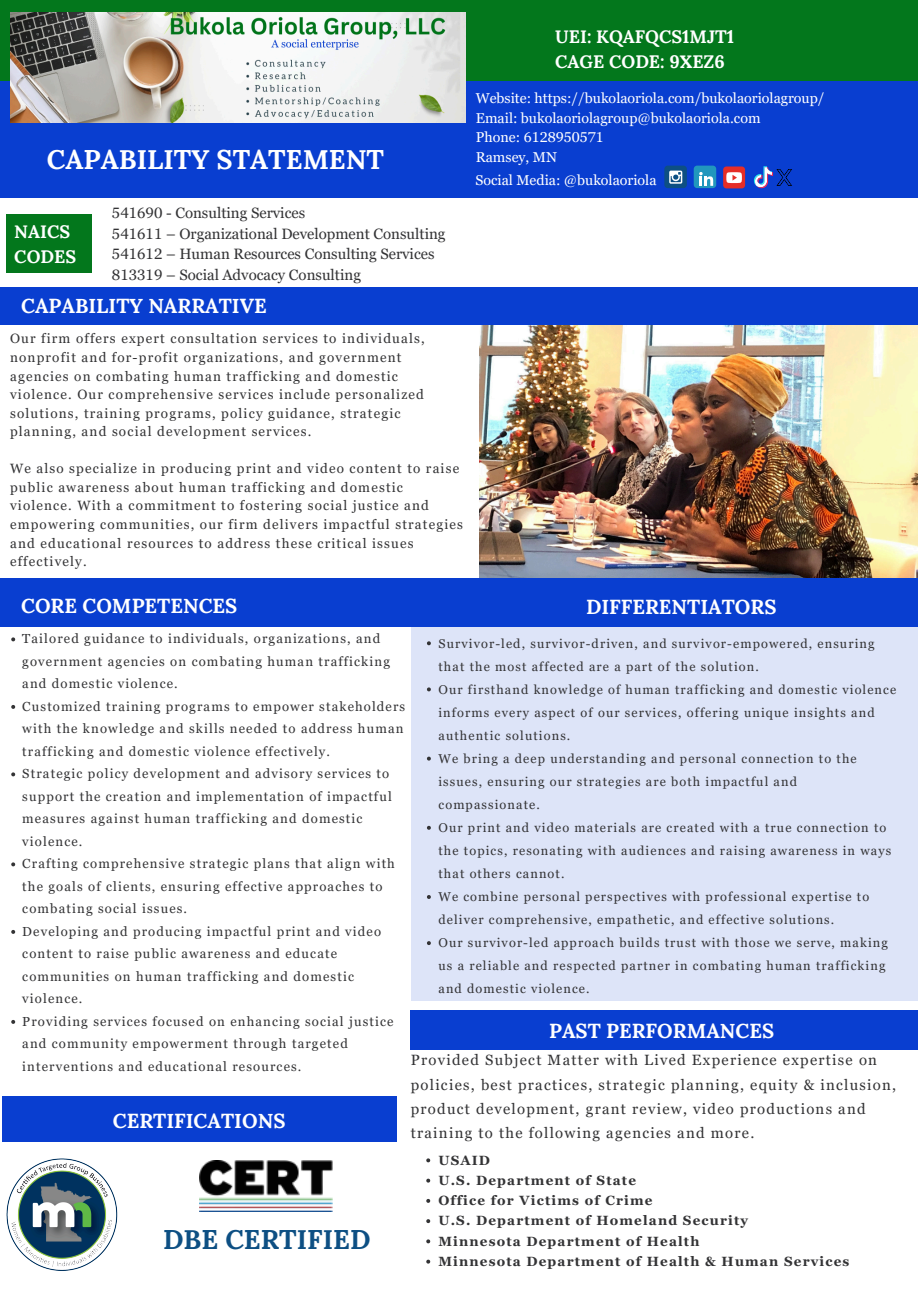
<style>
.page{position:relative;width:918px;height:1296px;background:#fff}
.page>*{position:absolute;margin:0;border:0;box-sizing:border-box;transform-origin:0 0}
.t1{font:700 27px "Lora";color:#fff}
.t2{font:700 27px "Lora";color:#0d4f83}
.t3{font:700 20.25px "Lora";color:#fff}
.t4{font:700 18px/24.8px "Lora";color:#fff}
.t5{font:15px/20.9px "Georgia Pro";color:#333335}
.t6{font:14.92px/24.2px "Georgia Pro";letter-spacing:.085em;color:#333335}
.t7{font:14.25px/19.6px "Georgia Pro";color:#fff}
.t8{font:13.5px/18.6px "Georgia Pro";letter-spacing:.085em;color:#333335}
.t9{font:700 13.35px "Georgia Pro";letter-spacing:.085em;color:#333335}
.t10{font:13.12px/22.5px "Georgia Pro";letter-spacing:.085em;color:#333335}
.t11{font:12.75px/23.1px "Georgia Pro";letter-spacing:.085em;color:#333335}
</style>
<div class="page">
<div style="left:0;top:0;width:918px;height:198px;background:#03771c"></div>
<img style="left:479px;top:325px;width:439px;height:253px">
<div style="left:0;top:287px;width:918px;height:38px;background:#093ed0"></div>
<div style="left:0;top:81px;width:918px;height:117px;background:#093ed0"></div>
<div style="left:0;top:578px;width:918px;height:49px;background:#093ed0"></div>
<div style="left:411px;top:1010px;width:507px;height:40px;background:#093ed0"></div>
<div style="left:2px;top:1097px;width:395px;height:45px;background:#093ed0"></div>
<div style="left:411px;top:623px;width:506px;height:378px;background:#dde4f8"></div>
<img style="left:10px;top:12px;width:456px;height:110px">
<div style="left:664px;top:166px;width:23px;height:22px;background:#0d4f83;border-radius:3px"></div>
<svg style="left:669px;top:171px;width:13px;height:13px"></svg>
<div style="left:694px;top:166px;width:22px;height:22px;background:#2197bd;border-radius:3px"></div>
<svg style="left:699px;top:172px;width:14px;height:14px"></svg>
<div style="left:723px;top:167px;width:22px;height:21px;background:#e52d27;border-radius:3px"></div>
<svg style="left:726px;top:172px;width:16px;height:11px"></svg>
<svg style="left:754px;top:166px;width:38px;height:22px"></svg>
<img style="left:6px;top:1158px;width:112px;height:113px">
<img style="left:199px;top:1160px;width:134px;height:52px">
<div style="left:6px;top:215px;width:86px;height:58px;background:#03771c"></div>
<svg style="left:11px;top:637px;width:4px;height:4px"></svg>
<svg style="left:11px;top:705px;width:4px;height:4px"></svg>
<svg style="left:11px;top:772px;width:4px;height:4px"></svg>
<svg style="left:11px;top:862px;width:4px;height:4px"></svg>
<svg style="left:11px;top:930px;width:4px;height:4px"></svg>
<svg style="left:11px;top:1020px;width:4px;height:4px"></svg>
<svg style="left:427px;top:641px;width:4px;height:4px"></svg>
<svg style="left:427px;top:687px;width:4px;height:4px"></svg>
<svg style="left:427px;top:757px;width:4px;height:4px"></svg>
<svg style="left:427px;top:826px;width:4px;height:4px"></svg>
<svg style="left:427px;top:895px;width:4px;height:4px"></svg>
<svg style="left:427px;top:941px;width:4px;height:4px"></svg>
<svg style="left:426px;top:1158px;width:4px;height:4px"></svg>
<svg style="left:426px;top:1179px;width:4px;height:4px"></svg>
<svg style="left:426px;top:1199px;width:4px;height:4px"></svg>
<svg style="left:426px;top:1219px;width:4px;height:4px"></svg>
<svg style="left:426px;top:1239px;width:4px;height:4px"></svg>
<svg style="left:426px;top:1260px;width:4px;height:4px"></svg>
<h1 class="t1" style="left:47px;top:142px;width:339px">CAPABILITY STATEMENT</h1>
<p class="t4" style="left:14px;top:219px;width:63px">NAICS<br>CODES</p>
<p class="t5" style="left:112px;top:202px;width:335px">541690 - Consulting Services<br>541611 – Organizational Development Consulting 541612 – Human Resources Consulting Services 813319 – Social Advocacy Consulting</p>
<p class="t3" style="left:21px;top:293px;width:247px">CAPABILITY NARRATIVE</p>
<p class="t8" style="left:10px;top:329px;width:416px">Our firm offers expert consultation services to individuals, nonprofit and for-profit organizations, and government agencies on combating human trafficking and domestic violence. Our comprehensive services include personalized solutions, training programs, policy guidance, strategic planning, and social development services.</p>
<p class="t8" style="left:10px;top:459px;width:454px">We also specialize in producing print and video content to raise public awareness about human trafficking and domestic violence. With a commitment to fostering social justice and empowering communities, our firm delivers impactful strategies and educational resources to address these critical issues effectively.</p>
<p class="t4" style="left:555px;top:24px;width:180px">UEI: KQAFQCS1MJT1<br>CAGE CODE: 9XEZ6</p>
<h4 class="t7" style="left:476px;top:88px;width:350px">Website: https://bukolaoriola.com/bukolaoriolagroup/ Email: bukolaoriolagroup@bukolaoriola.com<br>Phone: 6128950571<br>Ramsey, MN</h4>
<p class="t7" style="left:475px;top:170px;width:183px">Social Media: @bukolaoriola</p>
<p class="t3" style="left:21px;top:592px;width:218px">CORE COMPETENCES</p>
<h3 class="t10" style="left:22px;top:627px;width:369px">Tailored guidance to individuals, organizations, and government agencies on combating human trafficking and domestic violence.</h3>
<h4 class="t10" style="left:22px;top:695px;width:385px">Customized training programs to empower stakeholders with the knowledge and skills needed to address human trafficking and domestic violence effectively.</h4>
<h2 class="t10" style="left:22px;top:762px;width:371px">Strategic policy development and advisory services to support the creation and implementation of impactful measures against human trafficking and domestic violence.</h2>
<p class="t10" style="left:22px;top:852px;width:374px">Crafting comprehensive strategic plans that align with the goals of clients, ensuring effective approaches to combating social issues.</p>
<p class="t10" style="left:22px;top:920px;width:360px">Developing and producing impactful print and video content to raise public awareness and educate communities on human trafficking and domestic violence.</p>
<p class="t10" style="left:22px;top:1010px;width:373px">Providing services focused on enhancing social justice and community empowerment through targeted interventions and educational resources.</p>
<h2 class="t3" style="left:586px;top:593px;width:192px">DIFFERENTIATORS</h2>
<h2 class="t11" style="left:438px;top:632px;width:438px">Survivor-led, survivor-driven, and survivor-empowered, ensuring that the most affected are a part of the solution.</h2>
<p class="t11" style="left:438px;top:678px;width:459px">Our firsthand knowledge of human trafficking and domestic violence informs every aspect of our services, offering unique insights and authentic solutions.</p>
<p class="t11" style="left:438px;top:747px;width:420px">We bring a deep understanding and personal connection to the issues, ensuring our strategies are both impactful and compassionate.</p>
<p class="t11" style="left:438px;top:816px;width:454px">Our print and video materials are created with a true connection to the topics, resonating with audiences and raising awareness in ways that others cannot.</p>
<p class="t11" style="left:438px;top:885px;width:432px">We combine personal perspectives with professional expertise to deliver comprehensive, empathetic, and effective solutions.</p>
<p class="t11" style="left:438px;top:931px;width:451px">Our survivor-led approach builds trust with those we serve, making us a reliable and respected partner in combating human trafficking and domestic violence.</p>
<p class="t3" style="left:549px;top:1017px;width:227px">PAST PERFORMANCES</p>
<p class="t6" style="left:411px;top:1048px;width:487px">Provided Subject Matter with Lived Experience expertise on policies, best practices, strategic planning, equity &amp; inclusion, product development, grant review, video productions and training to the following agencies and more.</p>
<p class="t3" style="left:113px;top:1107px;width:174px">CERTIFICATIONS</p>
<p class="t2" style="left:163px;top:1222px;width:209px">DBE CERTIFIED</p>
<p class="t9" style="left:438px;top:1152px;width:53px">USAID</p>
<p class="t9" style="left:438px;top:1173px;width:199px">U.S. Department of State</p>
<h2 class="t9" style="left:438px;top:1193px;width:216px">Office for Victims of Crime</h2>
<h4 class="t9" style="left:438px;top:1213px;width:311px">U.S. Department of Homeland Security</h4>
<h2 class="t9" style="left:438px;top:1233px;width:263px">Minnesota Department of Health</h2>
<p class="t9" style="left:438px;top:1254px;width:413px">Minnesota Department of Health &amp; Human Services</p>
</div>
